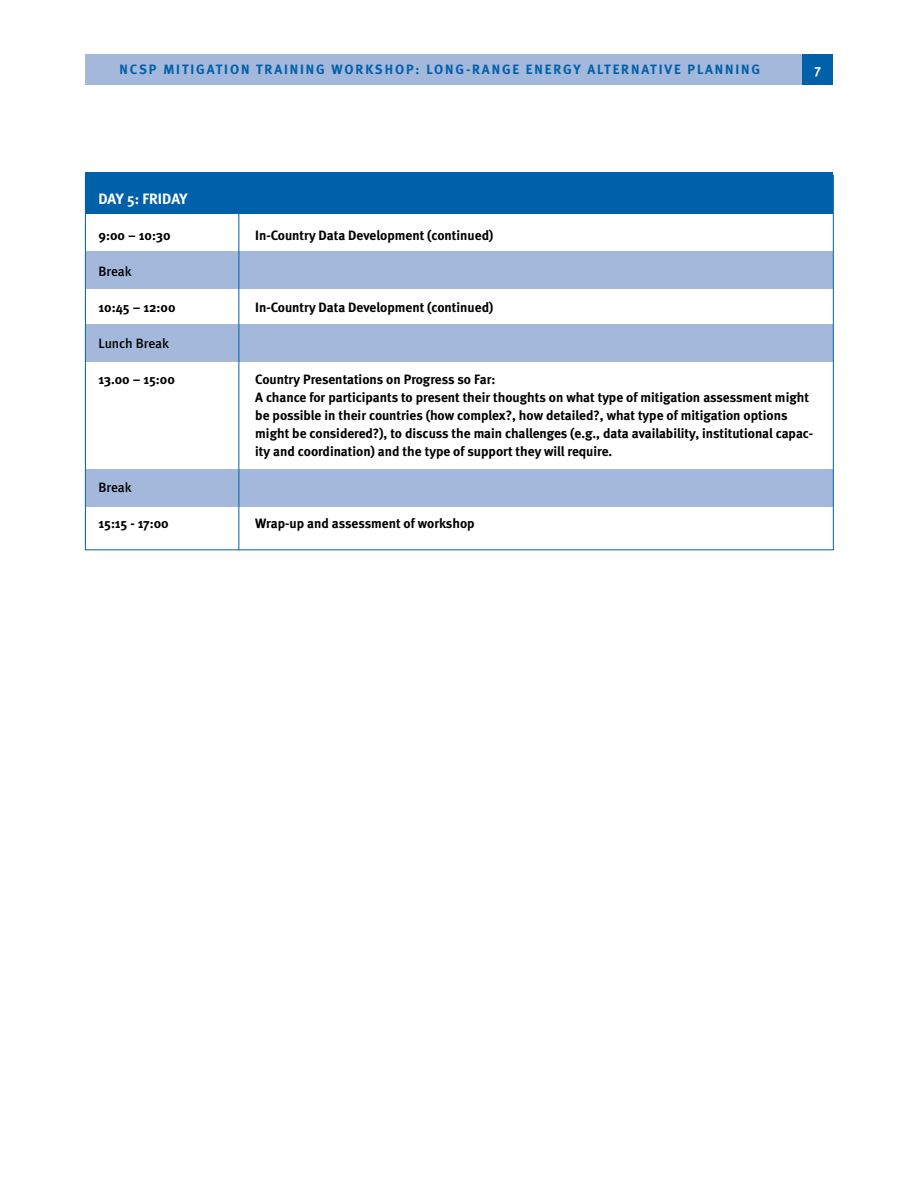
<style>
.page{position:relative;width:918px;height:1188px;background:#fff}
.page>*{position:absolute;margin:0;border:0;box-sizing:border-box;transform-origin:0 0}
.t1{font:700 15px "Meta";letter-spacing:-.01em;color:#fff}
.t2{font:700 13.5px/18px "Meta";color:#000}
.t3{font:700 13.5px "Meta";letter-spacing:.14em;color:#0060a9}
.t4{font:500 13.5px "Meta";letter-spacing:-.005em;color:#000}
.t5{font:700 13.5px "Meta";color:#fff}
</style>
<div class="page">
<div style="left:85px;top:55px;width:748px;height:30px;background:#a4b8db"></div>
<div style="left:803px;top:55px;width:30px;height:30px;background:#0060a9"></div>
<div style="left:85px;top:172px;width:748px;height:41px;background:#0060a9"></div>
<div style="left:85px;top:252px;width:748px;height:37px;background:#a4b8db"></div>
<div style="left:85px;top:470px;width:748px;height:37px;background:#a4b8db"></div>
<div style="left:85px;top:324px;width:748px;height:37px;background:#a4b8db"></div>
<hr style="left:238px;top:211px;width:1px;height:339px;background:#0060a9">
<p class="t3" style="left:120px;top:62px;width:642px">NCSP Mitigation Training Workshop: Long-Range En ergy Alternative Plann ing</p>
<p class="t5" style="left:815px;top:62px;width:8px">7</p>
<p class="t1" style="left:99px;top:190px;width:91px">Day 5: Friday</p>
<p class="t2" style="left:99px;top:226px;width:74px">9:00 – 10:30</p>
<p class="t2" style="left:255px;top:226px;width:239px">I n-Country Data Development (continued)</p>
<p class="t4" style="left:99px;top:264px;width:35px">Break</p>
<p class="t2" style="left:99px;top:298px;width:79px">10:45 – 12:00</p>
<p class="t2" style="left:255px;top:298px;width:239px">I n-Country Data Development (continued)</p>
<p class="t4" style="left:99px;top:336px;width:72px">Lunch Break</p>
<p class="t2" style="left:99px;top:370px;width:78px">13.00 – 15:00</p>
<p class="t2" style="left:255px;top:370px;width:559px">Country Presentations on Progress so Far:<br>A chance for participants to present their thoughts on what type of mitigation assessment might be possible in their countries (how complex?, how detailed?, what type of mitigation options might be considered?), to discuss the main challenges (e.g., data availability, institutional capac&shy;ity and coordination) and the type of support they will require.</p>
<p class="t4" style="left:99px;top:480px;width:35px">Break</p>
<p class="t2" style="left:99px;top:514px;width:72px">15:15 - 17:00</p>
<p class="t2" style="left:255px;top:514px;width:221px">Wrap-up and assessment of workshop</p>
</div>
